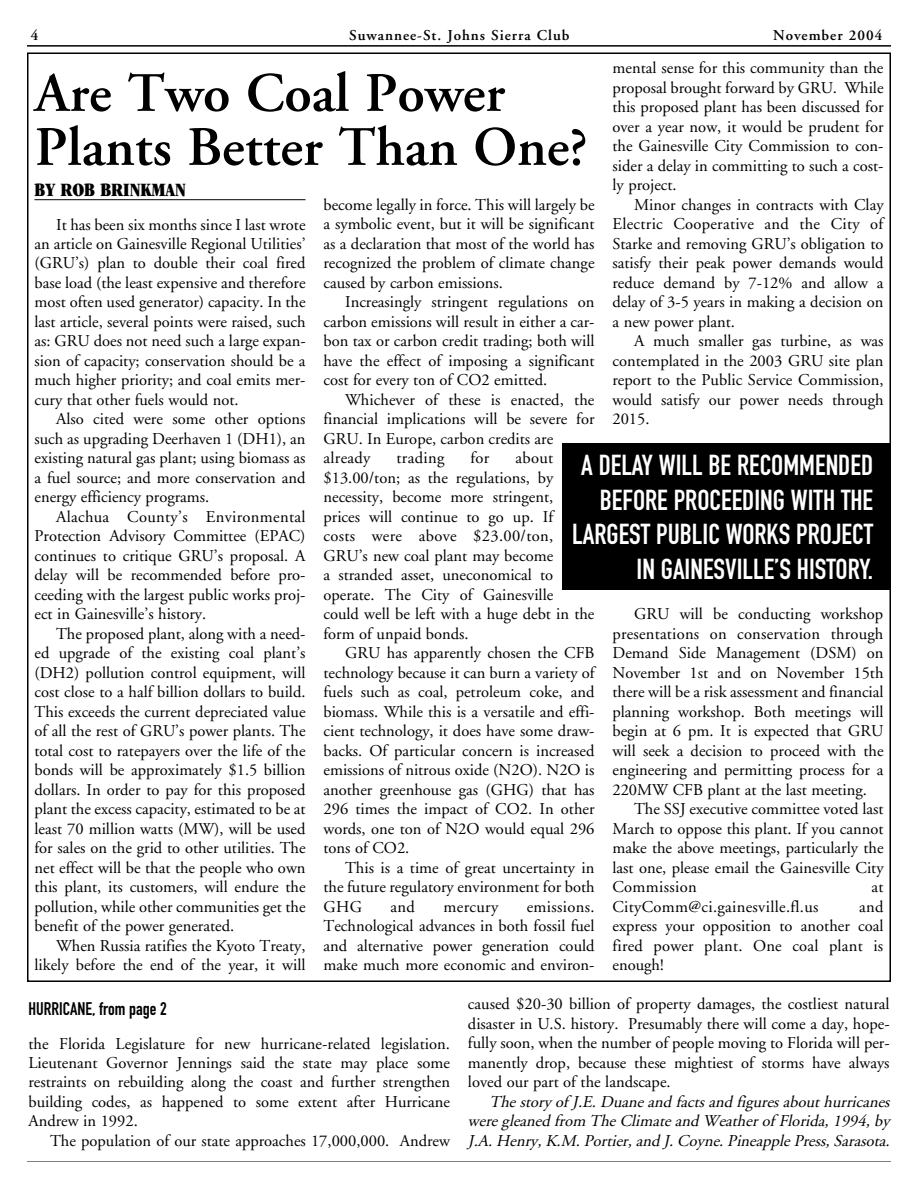
<style>
.page{position:relative;width:918px;height:1188px;background:#fff}
.page>*{position:absolute;margin:0;border:0;box-sizing:border-box;transform-origin:0 0}
.t1{font:55.5px/54px "Garamond A Semi";color:#000}
.t2{font:28.5px/34.5px "DIN Engschrift";color:#fff;text-align:right}
.t3{font:19.5px "Garamond Cond Ultra";color:#000}
.t4{font:18px "DIN Engschrift";color:#000}
.t5{font:16.5px/19.5px "Garamond A";color:#000;text-align:justify}
.t6{font:italic 16.5px/19.5px "Garamond A";color:#000}
.t7{font:16.5px "Garamond A";letter-spacing:.02em;color:#000}
.t8{font:15px "Garamond A Semi";letter-spacing:.065em;color:#000}
</style>
<div class="page">
<hr style="left:27px;top:45px;width:864px;height:2px;background:#000">
<hr style="left:27px;top:1161px;width:864px;height:1px;background:#000">
<hr style="left:34px;top:199px;width:272px;height:1px;background:#000">
<div style="left:562px;top:443px;width:329px;height:147px;background:#000"></div>
<p class="t8" style="left:31px;top:27px;width:9px">4</p>
<p class="t8" style="left:349px;top:27px;width:222px">Suwannee-St. Johns Sierra Club</p>
<p class="t8" style="left:773px;top:27px;width:111px">November 2004</p>
<p class="t5" style="left:612px;top:58px;width:273px">mental sense for this community than the proposal brought forward by GRU. While this proposed plant has been discussed for over a year now, it would be prudent for the Gainesville City Commission to con&shy;sider a delay in committing to such a cost&shy;ly project.</p>
<p class="t5" style="left:612px;top:195px;width:273px;text-indent:22px">Minor changes in contracts with Clay Electric Cooperative and the City of Starke and removing GRU’s obligation to satisfy their peak power demands would reduce demand by 7-12% and allow a delay of 3-5 years in making a decision on a new power plant.</p>
<p class="t5" style="left:612px;top:331px;width:273px;text-indent:22px">A much smaller gas turbine, as was contemplated in the 2003 GRU site plan report to the Public Service Commission, would satisfy our power needs through 2015.</p>
<h1 class="t1" style="left:35px;top:65px;width:554px">Are Two Coal Power<br>Plants Better Than One?</h1>
<p class="t3" style="left:34px;top:178px;width:153px">BY ROB BRINKMAN</p>
<p class="t5" style="left:35px;top:214px;width:273px;text-indent:22px">It has been six months since I last wrote an article on Gainesville Regional Utilities’ (GRU’s) plan to double their coal fired base load (the least expensive and therefore most often used generator) capacity. In the last article, several points were raised, such as: GRU does not need such a large expan&shy;sion of capacity; conservation should be a much higher priority; and coal emits mer&shy;cury that other fuels would not.</p>
<p class="t5" style="left:35px;top:409px;width:273px;text-indent:22px">Also cited were some other options such as upgrading Deerhaven 1 (DH1), an existing natural gas plant; using biomass as a fuel source; and more conservation and energy efficiency programs.</p>
<p class="t5" style="left:35px;top:507px;width:273px;text-indent:22px">Alachua County’s Environmental Protection Advisory Committee (EPAC) continues to critique GRU’s proposal. A delay will be recommended before pro&shy;ceeding with the largest public works proj&shy;ect in Gainesville’s history.</p>
<p class="t5" style="left:35px;top:624px;width:273px;text-indent:22px">The proposed plant, along with a need&shy;ed upgrade of the existing coal plant’s (DH2) pollution control equipment, will cost close to a half billion dollars to build.<br>This exceeds the current depreciated value of all the rest of GRU’s power plants. The total cost to ratepayers over the life of the bonds will be approximately $1.5 billion dollars. In order to pay for this proposed plant the excess capacity, estimated to be at least 70 million watts (MW), will be used for sales on the grid to other utilities. The net effect will be that the people who own this plant, its customers, will endure the pollution, while other communities get the benefit of the power generated.</p>
<p class="t5" style="left:35px;top:936px;width:273px;text-align:right">When Russia ratifies the Kyoto Treaty, likely before the end of the year, it will</p>
<p class="t5" style="left:323px;top:195px;width:273px">become legally in force. This will largely be a symbolic event, but it will be significant as a declaration that most of the world has recognized the problem of climate change caused by carbon emissions.</p>
<p class="t5" style="left:323px;top:292px;width:273px;text-indent:22px">Increasingly stringent regulations on carbon emissions will result in either a car&shy;bon tax or carbon credit trading; both will have the effect of imposing a significant cost for every ton of CO2 emitted.</p>
<p class="t5" style="left:323px;top:390px;width:273px;text-align:left;text-indent:22px">Whichever of these is enacted, the financial implications will be severe for<br>GRU. In Europe, carbon credits are already</p>
<p class="t5" style="left:323px;top:448px;width:273px;text-align:left;text-indent:192px">about $13.00/ton; as the regulations, by necessity, become more stringent,<br>prices will continue to go up. If<br>costs were above $23.00/ton,<br>GRU’s new coal plant may become<br>a stranded asset, uneconomical to operate. The City of Gainesville<br>could well be left with a huge debt in the form of unpaid bonds.</p>
<p class="t5" style="left:323px;top:643px;width:273px;text-indent:22px">GRU has apparently chosen the CFB technology because it can burn a variety of fuels such as coal, petroleum coke, and biomass. While this is a versatile and effi&shy;cient technology, it does have some draw&shy;backs. Of particular concern is increased emissions of nitrous oxide (N2O). N2O is another greenhouse gas (GHG) that has 296 times the impact of CO2. In other words, one ton of N2O would equal 296 tons of CO2.</p>
<p class="t5" style="left:323px;top:858px;width:273px;text-indent:22px">This is a time of great uncertainty in the future regulatory environment for both GHG</p>
<p class="t7" style="left:397px;top:448px;width:49px">trading</p>
<p class="t5" style="left:470px;top:448px;width:20px">for</p>
<h2 class="t2" style="left:572px;top:451px;width:302px">A DELAY WILL BE RECOMMENDED<br>BEFORE PROCEEDING WITH THE<br>LARGEST PUBLIC WORKS PROJECT<br>IN GAINESVILLE’S HISTORY.</h2>
<p class="t5" style="left:612px;top:604px;width:273px;text-indent:22px">GRU will be conducting workshop presentations on conservation through Demand Side Management (DSM) on November 1st and on November 15th there will be a risk assessment and financial planning workshop. Both meetings will begin at 6 pm. It is expected that GRU will seek a decision to proceed with the engineering and permitting process for a 220MW CFB plant at the last meeting.</p>
<p class="t5" style="left:612px;top:799px;width:273px;text-indent:22px">The SSJ executive committee voted last March to oppose this plant. If you cannot make the above meetings, particularly the last one, please email the Gainesville City Commission</p>
<p class="t5" style="left:871px;top:877px;width:14px">at</p>
<p class="t5" style="left:612px;top:897px;width:273px;text-indent:247px">and express your opposition to another coal fired power plant. One coal plant is enough!</p>
<p class="t7" style="left:612px;top:897px;width:208px">CityComm@ci.gainesville.fl.us</p>
<p class="t5" style="left:391px;top:897px;width:26px">and</p>
<p class="t7" style="left:444px;top:897px;width:56px">mercury</p>
<p class="t5" style="left:323px;top:897px;width:273px;text-indent:203px">emissions.<br>Technological advances in both fossil fuel and alternative power generation could make much more economic and environ-</p>
<p class="t4" style="left:28px;top:1002px;width:140px">HURRICANE, from page 2</p>
<p class="t5" style="left:28px;top:1033px;width:423px">the Florida Legislature for new hurricane-related legislation.<br>Lieutenant Governor Jennings said the state may place some restraints on rebuilding along the coast and further strengthen building codes, as happened to some extent after Hurricane Andrew in 1992.</p>
<p class="t5" style="left:50px;top:1131px;width:401px">The population of our state approaches 17,000,000. Andrew</p>
<p class="t5" style="left:468px;top:994px;width:423px">caused $20-30 billion of property damages, the costliest natural disaster in U.S. history. Presumably there will come a day, hope&shy;fully soon, when the number of people moving to Florida will per&shy;manently drop, because these mightiest of storms have always loved our part of the landscape.</p>
<p class="t6" style="left:468px;top:1092px;width:426px;text-indent:22px">The story of J.E. Duane and facts and figures about hurricanes were gleaned from The Climate and Weather of Florida, 1994, by<br>J.A. Henry, K.M. Portier, and J. Coyne. Pineapple Press, Sarasota.</p>
</div>
